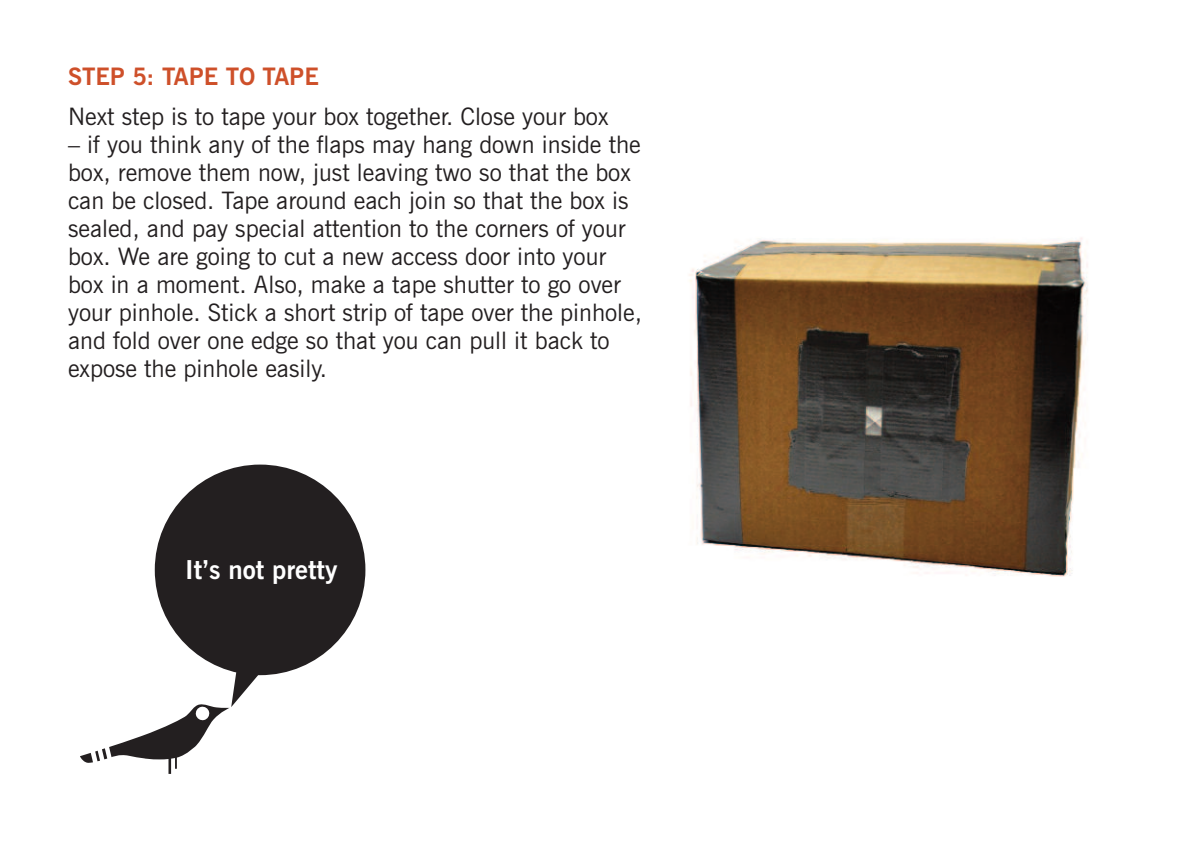
<style>
.page{position:relative;width:1191px;height:842px;background:#fff}
.page>*{position:absolute;margin:0;border:0;box-sizing:border-box;transform-origin:0 0}
.t1{font:700 26px "News Gothic BT";color:#fff}
.t2{font:24px/28px "News Gothic BT";color:#231f20}
.t3{font:700 24px "News Gothic BT";color:#ce502a}
</style>
<div class="page">
<img style="left:273px;top:238px;width:815px;height:437px">
<div style="left:155px;top:465px;width:210px;height:210px;background:#231f20;border-radius:50%"></div>
<svg style="left:80px;top:656px;width:190px;height:118px"></svg>
<p class="t3" style="left:68px;top:68px;width:252px">STEP 5: TAPE TO TAPE</p>
<p class="t2" style="left:68px;top:104px;width:542px">Next step is to tape your box together. Close your box</p>
<p class="t2" style="left:68px;top:132px;width:575px">– if you think any of the flaps may hang down inside the box, remove them now, just leaving two so that the box can be closed. Tape around each join so that the box is sealed, and pay special attention to the corners of your box. We are going to cut a new access door into your box in a moment. Also, make a tape shutter to go over your pinhole. Stick a short strip of tape over the pinhole, and fold over one edge so that you can pull it back to expose the pinhole easily.</p>
<p class="t1" style="left:185px;top:560px;width:154px">It’s not pretty</p>
</div>
